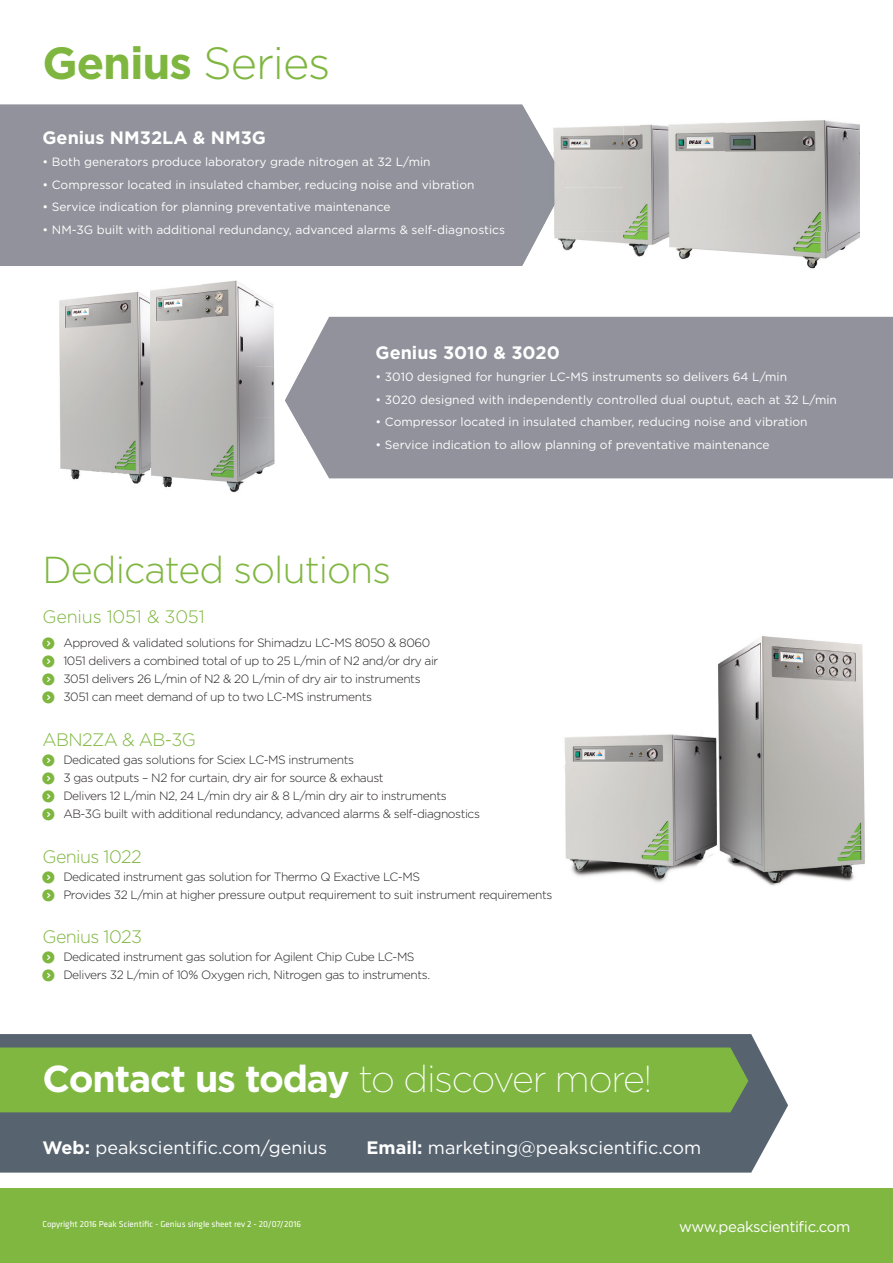
<style>
.page{position:relative;width:893px;height:1263px;background:#fff}
.page>*{position:absolute;margin:0;border:0;box-sizing:border-box;transform-origin:0 0}
.t1{font:700 45px "Gotham";letter-spacing:-.025em;color:#7fb640}
.t2{font:200 37.5px "Gotham";letter-spacing:-.03em;color:#fff}
.t3{font:300 37.5px "Gotham";letter-spacing:-.025em;color:#7fb640}
.t4{font:18px "Gotham";color:#fff}
.t5{font:300 18px "Gotham";letter-spacing:-.035em;color:#7fb640}
.t6{font:700 18px "Gotham";color:#fff}
.t7{font:300 18px "Gotham";letter-spacing:-.01em;color:#7fb640}
.t8{font:15px "Gotham";letter-spacing:-.025em;color:#fff}
.t9{font:300 12px/18px "Gotham";letter-spacing:-.035em;color:#231f20}
.t10{font:12px "Gotham";color:#fff}
.t11{font:9px "Klavika";color:#fff}
.s1{font-weight:300}
.s2{font-weight:700}
</style>
<div class="page">
<div style="left:0;top:104px;width:523px;height:162px;background:#91929b"></div>
<div style="left:305px;top:317px;width:588px;height:161px;background:#91929b"></div>
<div style="left:0;top:1188px;width:893px;height:75px;background:#7fb740"></div>
<div style="left:0;top:1034px;width:788px;height:138px;background:#576470"></div>
<div style="left:0;top:1047px;width:748px;height:65px;background:#7fb740"></div>
<img style="left:59px;top:296px;width:42px;height:184px">
<img style="left:564px;top:636px;width:301px;height:250px">
<img style="left:566px;top:120px;width:294px;height:25px">
<img style="left:566px;top:144px;width:57px;height:44px">
<img style="left:623px;top:144px;width:17px;height:87px">
<img style="left:554px;top:231px;width:306px;height:38px">
<img style="left:523px;top:106px;width:43px;height:106px">
<img style="left:523px;top:212px;width:28px;height:52px">
<img style="left:724px;top:145px;width:136px;height:87px">
<img style="left:640px;top:120px;width:84px;height:149px">
<img style="left:101px;top:290px;width:50px;height:194px">
<img style="left:201px;top:280px;width:73px;height:36px">
<img style="left:201px;top:316px;width:73px;height:51px">
<img style="left:201px;top:367px;width:74px;height:50px">
<img style="left:201px;top:417px;width:74px;height:50px">
<img style="left:201px;top:467px;width:65px;height:26px">
<img style="left:101px;top:263px;width:204px;height:3px">
<img style="left:285px;top:363px;width:20px;height:73px">
<img style="left:151px;top:285px;width:50px;height:203px">
<h1 class="t1" style="left:43px;top:35px;width:290px">Genius <span class="s1">Series</span></h1>
<h3 class="t6" style="left:43px;top:126px;width:225px">Genius NM32LA &amp; NM3G</h3>
<p class="t10" style="left:43px;top:155px;width:390px">• Both generators produce laboratory grade nitrogen at 32 L/min</p>
<p class="t10" style="left:43px;top:177px;width:434px">• Compressor located in insulated chamber, reducing noise and vibration</p>
<p class="t10" style="left:43px;top:200px;width:350px">• Service indication for planning preventative maintenance</p>
<p class="t10" style="left:43px;top:222px;width:464px">• NM-3G built with additional redundancy, advanced alarms &amp; self-diagnostics</p>
<h3 class="t6" style="left:376px;top:342px;width:186px">Genius 3010 &amp; 3020</h3>
<p class="t10" style="left:376px;top:370px;width:413px">• 3010 designed for hungrier LC-MS instruments so delivers 64 L/min</p>
<p class="t10" style="left:376px;top:392px;width:463px">• 3020 designed with independently controlled dual ouptut, each at 32 L/min</p>
<p class="t10" style="left:376px;top:415px;width:434px">• Compressor located in insulated chamber, reducing noise and vibration</p>
<p class="t10" style="left:376px;top:437px;width:395px">• Service indication to allow planning of preventative maintenance</p>
<h2 class="t3" style="left:43px;top:547px;width:350px">Dedicated solutions</h2>
<h3 class="t7" style="left:43px;top:606px;width:164px">Genius 1051 &amp; 3051</h3>
<p class="t9" style="left:63px;top:633px;width:377px">Approved &amp; validated solutions for Shimadzu LC-MS 8050 &amp; 8060<br>1051 delivers a combined total of up to 25 L/min of N2 and/or dry air 3051 delivers 26 L/min of N2 &amp; 20 L/min of dry air to instruments 3051 can meet demand of up to two LC-MS instruments</p>
<h3 class="t5" style="left:43px;top:728px;width:155px">ABN2ZA &amp; AB-3G</h3>
<p class="t9" style="left:63px;top:750px;width:418px">Dedicated gas solutions for Sciex LC-MS instruments<br>3 gas outputs – N2 for curtain, dry air for source &amp; exhaust<br>Delivers 12 L/min N2, 24 L/min dry air &amp; 8 L/min dry air to instruments AB-3G built with additional redundancy, advanced alarms &amp; self-diagnostics</p>
<h3 class="t5" style="left:43px;top:845px;width:101px">Genius 1022</h3>
<p class="t9" style="left:63px;top:867px;width:491px">Dedicated instrument gas solution for Thermo Q Exactive LC-MS<br>Provides 32 L/min at higher pressure output requirement to suit instrument requirements</p>
<h3 class="t5" style="left:43px;top:926px;width:101px">Genius 1023</h3>
<p class="t9" style="left:63px;top:948px;width:368px">Dedicated instrument gas solution for Agilent Chip Cube LC-MS<br>Delivers 32 L/min of 10% Oxygen rich, Nitrogen gas to instruments.</p>
<h2 class="t2" style="left:43px;top:1056px;width:611px"><span class="s2">Contact us today</span> to discover more!</h2>
<h3 class="t4" style="left:43px;top:1136px;width:286px"><span class="s2">Web:</span> peakscientific.com/genius</h3>
<h3 class="t4" style="left:367px;top:1136px;width:336px"><span class="s2">Email:</span> marketing@peakscientific.com</h3>
<p class="t11" style="left:43px;top:1218px;width:260px">Copyright 2016 Peak Scientific - Genius single sheet rev 2 - 20/07/2016</p>
<p class="t8" style="left:679px;top:1218px;width:173px">www.peakscientific.com</p>
</div>
